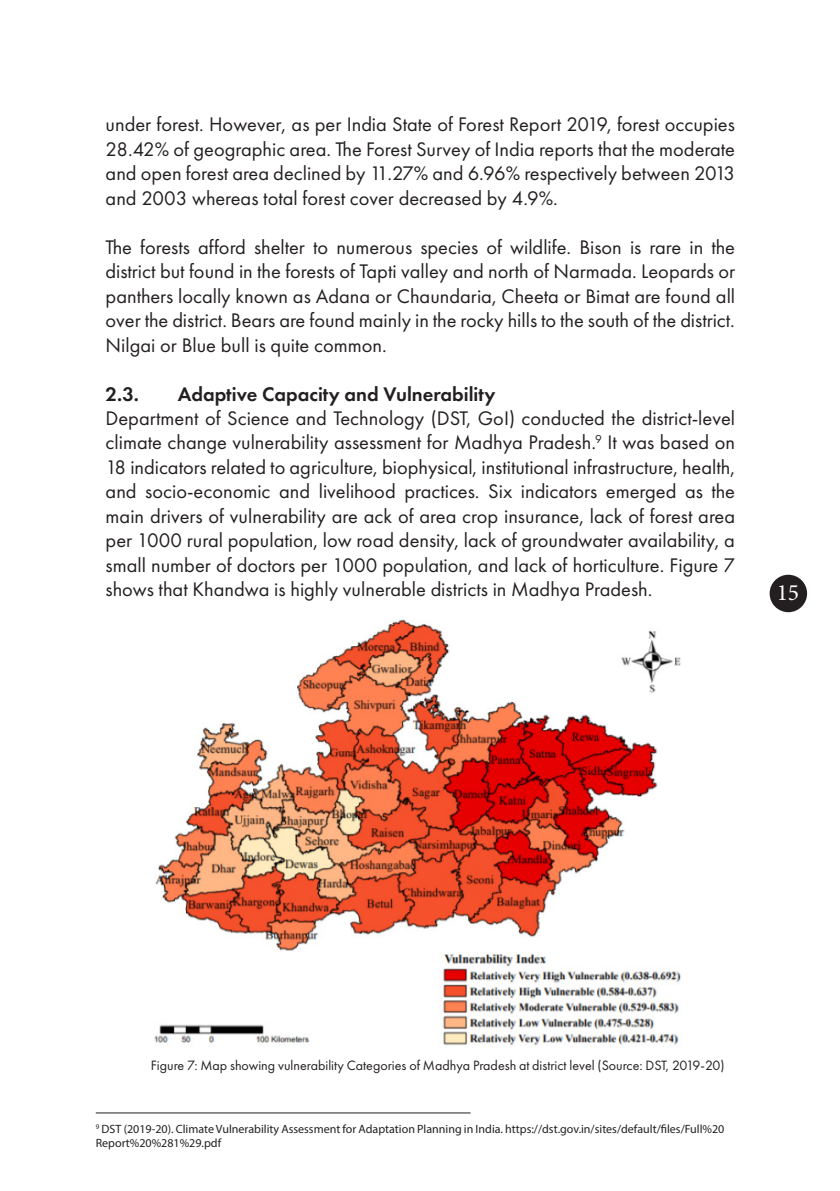
<style>
.page{position:relative;width:840px;height:1191px;background:#fff}
.page>*{position:absolute;margin:0;border:0;box-sizing:border-box;transform-origin:0 0}
.t1{font:23.4px "Minion Pro";color:#fff}
.t2{font:20.4px/24.4px "Futura PT";color:#231f20;text-align:justify}
.t3{font:600 20.4px "Futura PT";color:#231f20}
.t4{font:14px "Futura PT";color:#231f20}
.t5{font:12px/14.4px "Myriad Pro";color:#231f20}
</style>
<div class="page">
<img style="left:154px;top:619px;width:527px;height:428px">
<hr style="left:96px;top:1112px;width:374px;height:1px;background:#231f20">
<div style="left:769px;top:575px;width:37px;height:37px;background:#231f20;border-radius:50%"></div>
<p class="t2" style="left:105px;top:112px;width:630px">under forest. However, as per India State of Forest Report 2019, forest occupies 28.42% of geographic area. The Forest Survey of India reports that the moderate and open forest area declined by 11.27% and 6.96% respectively between 2013 and 2003 whereas total forest cover decreased by 4.9%.</p>
<p class="t2" style="left:105px;top:234px;width:630px">The forests afford shelter to numerous species of wildlife. Bison is rare in the district but found in the forests of Tapti valley and north of Narmada. Leopards or panthers locally known as Adana or Chaundaria, Cheeta or Bimat are found all over the district. Bears are found mainly in the rocky hills to the south of the district.<br>Nilgai or Blue bull is quite common.</p>
<p class="t3" style="left:105px;top:381px;width:35px">2.3.</p>
<p class="t3" style="left:177px;top:381px;width:319px">Adaptive Capacity and Vulnerability</p>
<p class="t2" style="left:105px;top:406px;width:630px">Department of Science and Technology (DST, GoI) conducted the district-level climate change vulnerability assessment for Madhya Pradesh.<sup>9</sup> It was based on 18 indicators related to agriculture, biophysical, institutional infrastructure, health, and socio-economic and livelihood practices. Six indicators emerged as the main drivers of vulnerability are ack of area crop insurance, lack of forest area per 1000 rural population, low road density, lack of groundwater availability, a small number of doctors per 1000 population, and lack of horticulture. Figure 7 shows that Khandwa is highly vulnerable districts in Madhya Pradesh.</p>
<p class="t1" style="left:776px;top:577px;width:24px">15</p>
<p class="t4" style="left:151px;top:1057px;width:575px">Figure 7: Map showing vulnerability Categories of Madhya Pradesh at district level (Source: DST, 2019-20)</p>
<p class="t5" style="left:96px;top:1121px;width:629px"><sup>9</sup> DST (2019-20). Climate Vulnerability Assessment for Adaptation Planning in India. https://dst.gov.in/sites/default/files/Full%20<br>Report%20%281%29.pdf</p>
</div>
